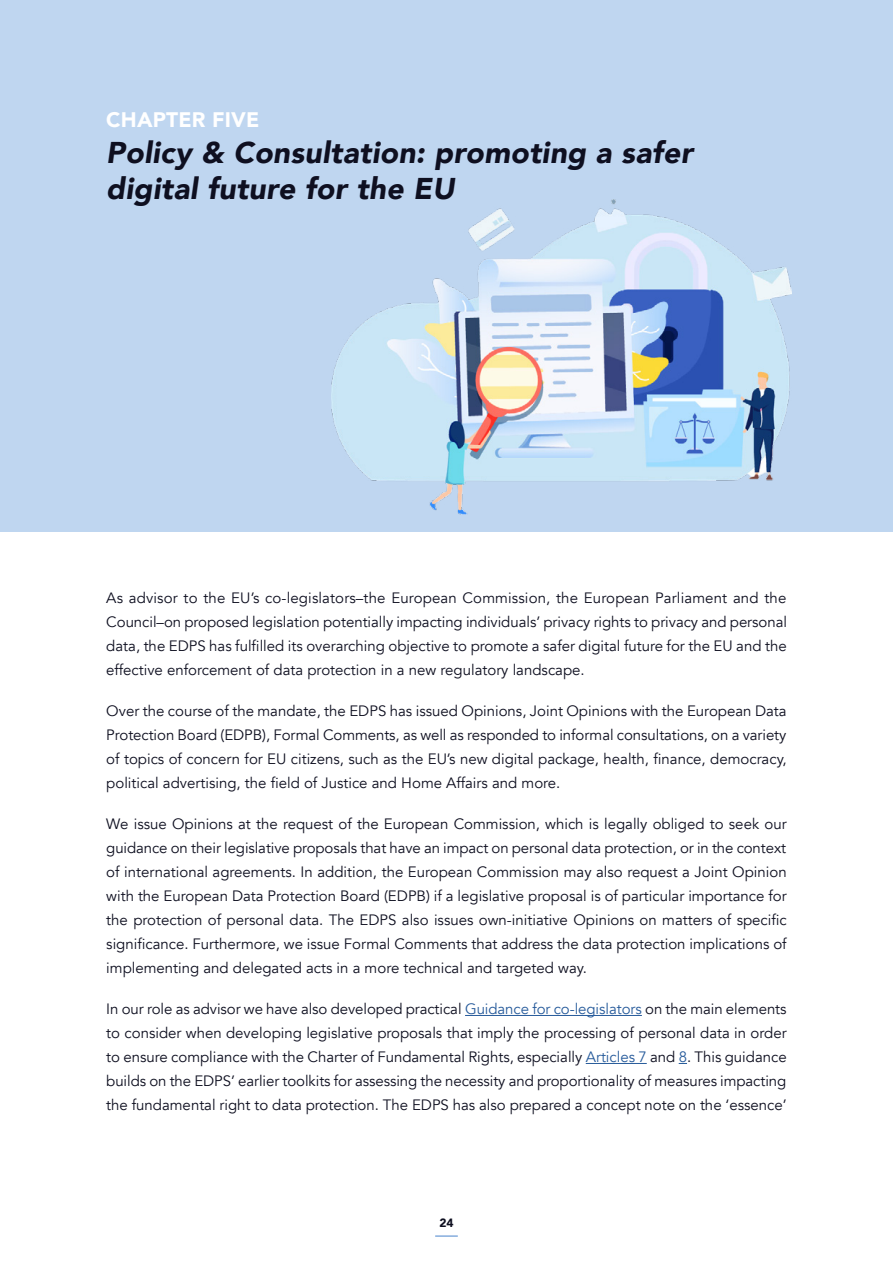
<style>
.page{position:relative;width:893px;height:1263px;background:#fff}
.page>*{position:absolute;margin:0;border:0;box-sizing:border-box;transform-origin:0 0}
.Chapter_Title_Black{font:italic 900 30px/36px "Avenir";letter-spacing:.01em;color:#0e0f20}
.Chapter_number{font:900 21px "Avenir";letter-spacing:.01em;color:#fff}
.Body_Text{font:15px/24px "Avenir";color:#0e0f20;text-align:justify}
.t1{font:900 12px "Avenir";color:#0e0f20}
.s1{color:#275b9b}
</style>
<div class="page">
<hr style="left:435px;top:1235px;width:23px;height:2px;background:#85addd">
<div style="left:0;top:0;width:893px;height:531px;background:#bfd6f0"></div>
<img style="left:331px;top:200px;width:460px;height:315px">
<hr style="left:465px;top:1015px;width:177px;height:1px;background:#275b9b">
<hr style="left:586px;top:1063px;width:61px;height:1px;background:#275b9b">
<p class="Chapter_number" style="left:106px;top:102px;width:155px">CHAPTER FIVE</p>
<h1 class="Chapter_Title_Black" style="left:106px;top:135px;width:588px">Policy &amp; Consultation: promoting a safer digital future for the EU</h1>
<p class="Body_Text" style="left:106px;top:586px;width:682px">As advisor to the EU’s co-legislators–the European Commission, the European Parliament and the Council–on proposed legislation potentially impacting individuals’ privacy rights to privacy and personal data, the EDPS has fulfilled its overarching objective to promote a safer digital future for the EU and the effective enforcement of data protection in a new regulatory landscape.</p>
<p class="Body_Text" style="left:106px;top:699px;width:682px">Over the course of the mandate, the EDPS has issued Opinions, Joint Opinions with the European Data Protection Board (EDPB), Formal Comments, as well as responded to informal consultations, on a variety of topics of concern for EU citizens, such as the EU’s new digital package, health, finance, democracy, political advertising, the field of Justice and Home Affairs and more.</p>
<p class="Body_Text" style="left:106px;top:812px;width:682px">We issue Opinions at the request of the European Commission, which is legally obliged to seek our guidance on their legislative proposals that have an impact on personal data protection, or in the context of international agreements. In addition, the European Commission may also request a Joint Opinion with the European Data Protection Board (EDPB) if a legislative proposal is of particular importance for the protection of personal data. The EDPS also issues own-initiative Opinions on matters of specific significance. Furthermore, we issue Formal Comments that address the data protection implications of implementing and delegated acts in a more technical and targeted way.</p>
<p class="Body_Text" style="left:106px;top:997px;width:682px">In our role as advisor we have also developed practical <span class="s1">Guidance for co-legislators</span> on the main elements to consider when developing legislative proposals that imply the processing of personal data in order to ensure compliance with the Charter of Fundamental Rights, especially <span class="s1">Articles 7</span> and <span class="s1">8</span>. This guidance builds on the EDPS’ earlier toolkits for assessing the necessity and proportionality of measures impacting the fundamental right to data protection. The EDPS has also prepared a concept note on the ‘essence’</p>
<p class="t1" style="left:439px;top:1213px;width:16px">24</p>
</div>
